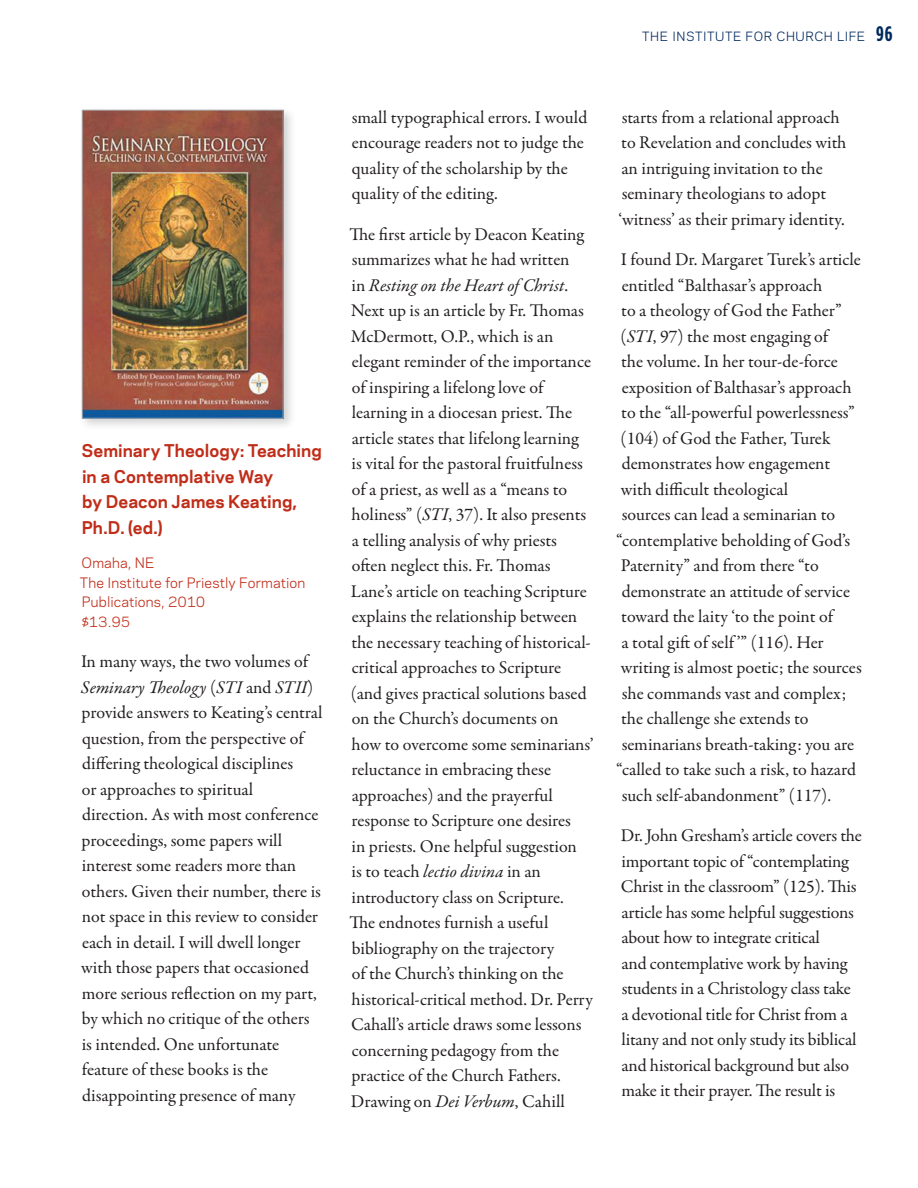
<style>
.page{position:relative;width:918px;height:1188px;background:#fff}
.page>*{position:absolute;margin:0;border:0;box-sizing:border-box;transform-origin:0 0}
.t1{font:18px/25.5px "Garamond Premr Pro";letter-spacing:-.005em;color:#231f20}
.t2{font:700 16.5px/25.5px "Galaxie Polaris";letter-spacing:.005em;color:#c02d19}
.t3{font:13.5px/19.5px "Galaxie Polaris";letter-spacing:.01em;color:#c02d19}
.t4{font:12px "Galaxie Polaris";letter-spacing:.05em;color:#00295c}
.s1{font-family:"Gotham Condensed";font-weight:700;font-size:21px}
.s2{font-style:italic}
</style>
<div class="page">
<div style="left:78px;top:106px;width:218px;height:325px;background:#231f20;opacity:.2"></div>
<img style="left:84px;top:112px;width:197px;height:305px">
<div style="left:82px;top:110px;width:201px;height:309px;border:1px solid #a8a9ad"></div>
<p class="t4" style="left:642px;top:27px;width:252px">THE INSTITUTE FOR CHURCH LIFE <span class="s1">96</span></p>
<p class="t2" style="left:81px;top:437px;width:242px">Seminary Theology: Teaching in a Contemplative Way<br>by Deacon James Keating,<br>Ph.D. (ed.)</p>
<p class="t3" style="left:80px;top:553px;width:227px">Omaha, NE<br>The Institute for Priestly Formation<br>Publications, 2010<br>$13.95</p>
<p class="t1" style="left:81px;top:650px;width:243px">In many ways, the two volumes of <span class="s2">Seminary Theology</span> (<span class="s2">STI</span> and <span class="s2">STII</span>) provide answers to Keating’s central question, from the perspective of differing theological disciplines<br>or approaches to spiritual direction. As with most conference proceedings, some papers will interest some readers more than others. Given their number, there is not space in this review to consider each in detail. I will dwell longer with those papers that occasioned more serious reflection on my part, by which no critique of the others is intended. One unfortunate feature of these books is the disappointing presence of many</p>
<p class="t1" style="left:352px;top:105px;width:237px">small typographical errors. I would encourage readers not to judge the quality of the scholarship by the quality of the editing.</p>
<p class="t1" style="left:349px;top:222px;width:246px">The first article by Deacon Keating summarizes what he had written<br>in <span class="s2">Resting on the Heart of Christ</span>.<br>Next up is an article by Fr. Thomas McDermott, O.P., which is an elegant reminder of the importance of inspiring a lifelong love of learning in a diocesan priest. The article states that lifelong learning<br>is vital for the pastoral fruitfulness of a priest, as well as a “means to holiness” (<span class="s2">STI</span>, 37). It also presents a telling analysis of why priests often neglect this. Fr. Thomas Lane’s article on teaching Scripture explains the relationship between the necessary teaching of historical&shy;critical approaches to Scripture (and gives practical solutions based on the Church’s documents on<br>how to overcome some seminarians’ reluctance in embracing these approaches) and the prayerful response to Scripture one desires<br>in priests. One helpful suggestion<br>is to teach <span class="s2">lectio divina</span> in an introductory class on Scripture.<br>The endnotes furnish a useful bibliography on the trajectory<br>of the Church’s thinking on the historical-critical method. Dr. Perry Cahall’s article draws some lessons concerning pedagogy from the practice of the Church Fathers.<br>Drawing on <span class="s2">Dei Verbum</span>, Cahill</p>
<p class="t1" style="left:618px;top:105px;width:230px">starts from a relational approach to Revelation and concludes with an intriguing invitation to the seminary theologians to adopt ‘witness’ as their primary identity.</p>
<p class="t1" style="left:621px;top:247px;width:242px">I found Dr. Margaret Turek’s article</p>
<p class="t1" style="left:622px;top:273px;width:202px">entitled “Balthasar’s approach</p>
<p class="t1" style="left:621px;top:298px;width:222px">to a theology of God the Father”</p>
<p class="t1" style="left:621px;top:324px;width:209px">(<span class="s2">STI</span>, 97) the most engaging of</p>
<p class="t1" style="left:621px;top:349px;width:218px">the volume. In her tour-de-force</p>
<p class="t1" style="left:622px;top:375px;width:231px">exposition of Balthasar’s approach</p>
<p class="t1" style="left:621px;top:400px;width:235px">to the “all-powerful powerlessness”</p>
<p class="t1" style="left:621px;top:426px;width:212px">(104) of God the Father, Turek</p>
<p class="t1" style="left:622px;top:451px;width:210px">demonstrates how engagement</p>
<p class="t1" style="left:621px;top:477px;width:169px">with difficult theological</p>
<p class="t1" style="left:622px;top:502px;width:215px">sources can lead a seminarian to</p>
<p class="t1" style="left:616px;top:528px;width:235px">“contemplative beholding of God’s</p>
<p class="t1" style="left:621px;top:553px;width:199px">Paternity” and from there “to</p>
<p class="t1" style="left:622px;top:579px;width:230px">demonstrate an attitude of service</p>
<p class="t1" style="left:621px;top:604px;width:213px">toward the laity ‘to the point of</p>
<p class="t1" style="left:622px;top:630px;width:204px">a total gift of self ’” (116). Her</p>
<p class="t1" style="left:621px;top:655px;width:242px">writing is almost poetic; the sources</p>
<p class="t1" style="left:622px;top:681px;width:226px">she commands vast and complex;</p>
<p class="t1" style="left:621px;top:706px;width:189px">the challenge she extends to</p>
<p class="t1" style="left:622px;top:732px;width:234px">seminarians breath-taking: you are</p>
<p class="t1" style="left:616px;top:757px;width:241px">“called to take such a risk, to hazard</p>
<p class="t1" style="left:622px;top:783px;width:211px">such self-abandonment” (117).</p>
<p class="t1" style="left:621px;top:823px;width:243px">Dr. John Gresham’s article covers the important topic of “contemplating Christ in the classroom” (125). This article has some helpful suggestions about how to integrate critical<br>and contemplative work by having students in a Christology class take<br>a devotional title for Christ from a litany and not only study its biblical and historical background but also make it their prayer. The result is</p>
</div>
